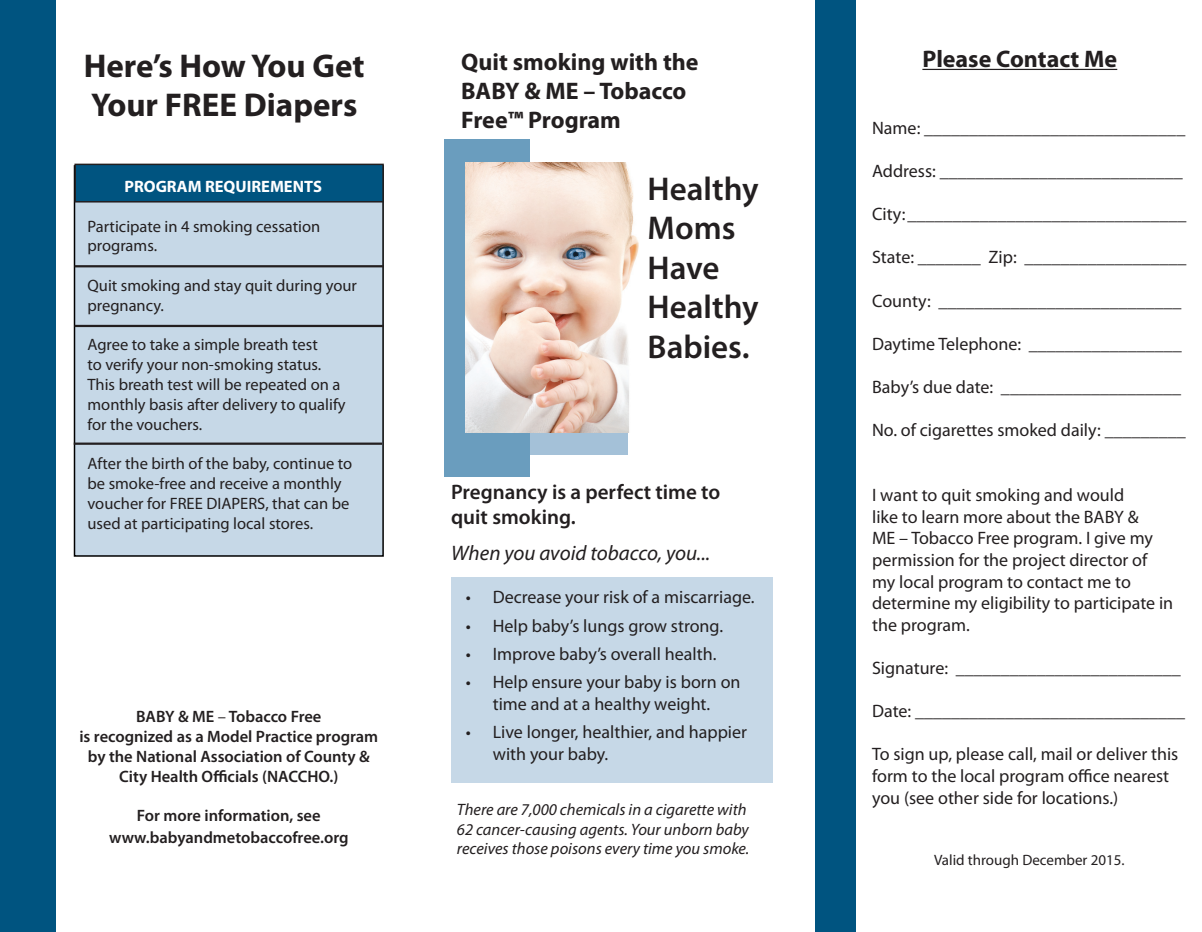
<style>
.page{position:relative;width:1202px;height:932px;background:#fff}
.page>*{position:absolute;margin:0;border:0;box-sizing:border-box;transform-origin:0 0}
.t1{font:700 33px/39.6px "Myriad Pro";color:#231f20}
.t2{font:600 33px/39.6px "Myriad Pro";color:#231f20}
.t3{font:700 24px/28.8px "Myriad Pro";color:#231f20}
.t4{font:600 21px/25.2px "Myriad Pro";color:#231f20}
.t5{font:italic 21px "Myriad Pro";color:#231f20}
.t6{font:18px/21.6px "Myriad Pro";color:#231f20}
.t7{font:16.5px/19.8px "Myriad Pro";color:#231f20}
.t8{font:600 16.5px/19.8px "Myriad Pro";color:#231f20;text-align:center}
.t9{font:italic 16.5px/19.8px "Myriad Pro";color:#231f20}
.t10{font:700 16.5px "Myriad Pro";color:#fff}
.t11{font:15px "Myriad Pro";color:#231f20}
.s1{font-weight:400}
</style>
<div class="page">
<hr style="left:922px;top:69px;width:195px;height:1px;background:#231f20">
<div style="left:815px;top:0;width:41px;height:932px;background:#005480"></div>
<div style="left:451px;top:577px;width:321px;height:206px;background:#c6d8e7"></div>
<div style="left:444px;top:409px;width:184px;height:46px;background:#a4c1d8"></div>
<div style="left:444px;top:139px;width:86px;height:338px;background:#6a9dbe"></div>
<img style="left:466px;top:162px;width:173px;height:270px">
<div style="left:74px;top:165px;width:310px;height:391px;background:#c6d8e7;border:2px solid #000"></div>
<div style="left:75px;top:164px;width:308px;height:38px;background:#005480"></div>
<div style="left:74px;top:164px;width:310px;height:38px;border:2px solid #231f20"></div>
<hr style="left:74px;top:265px;width:310px;height:2px;background:#231f20">
<hr style="left:74px;top:325px;width:310px;height:2px;background:#231f20">
<hr style="left:74px;top:442px;width:308px;height:3px;background:#231f20">
<div style="left:0;top:0;width:56px;height:932px;background:#005480"></div>
<h1 class="t1" style="left:84px;top:45px;width:282px">Here’s How You Get<br>Your FREE Diapers</h1>
<p class="t10" style="left:124px;top:176px;width:199px">PROGRAM REQUIREMENTS</p>
<p class="t7" style="left:87px;top:216px;width:234px">Participate in 4 smoking cessation programs.</p>
<p class="t7" style="left:87px;top:275px;width:271px">Quit smoking and stay quit during your pregnancy.</p>
<p class="t7" style="left:87px;top:335px;width:259px">Agree to take a simple breath test<br>to verify your non-smoking status.<br>This breath test will be repeated on a monthly basis after delivery to qualify for the vouchers.</p>
<p class="t7" style="left:87px;top:453px;width:266px">After the birth of the baby, continue to be smoke-free and receive a monthly voucher for FREE DIAPERS, that can be used at participating local stores.</p>
<p class="t8" style="left:79px;top:706px;width:300px">BABY &amp; ME <span class="s1">–</span> Tobacco Free<br>is recognized as a Model Practice program by the National Association of County &amp; City Health Officials (NACCHO.)</p>
<p class="t8" style="left:109px;top:804px;width:241px;line-height:21.6px">For more information, see www.babyandmetobaccofree.org</p>
<h2 class="t3" style="left:461px;top:47px;width:239px">Quit smoking with the<br>BABY &amp; ME – Tobacco<br>Free™ Program</h2>
<h1 class="t2" style="left:647px;top:168px;width:112px">Healthy<br>Moms<br>Have<br>Healthy<br>Babies.</h1>
<p class="t4" style="left:451px;top:479px;width:271px">Pregnancy is a perfect time to quit smoking.</p>
<p class="t5" style="left:451px;top:539px;width:261px">When you avoid tobacco, you...</p>
<p class="t6" style="left:466px;top:586px;width:290px">• Decrease your risk of a miscarriage.</p>
<p class="t6" style="left:466px;top:614px;width:259px">• Help baby’s lungs grow strong.</p>
<p class="t6" style="left:466px;top:643px;width:252px">• Improve baby’s overall health.</p>
<p class="t6" style="left:466px;top:671px;width:276px;text-align:center">• Help ensure your baby is born on time and at a healthy weight.</p>
<p class="t6" style="left:493px;top:721px;width:256px;text-indent:-27px">• Live longer, healthier, and happier with your baby.</p>
<p class="t9" style="left:457px;top:799px;width:294px">There are 7,000 chemicals in a cigarette with<br>62 cancer-causing agents. Your unborn baby receives those poisons every time you smoke.</p>
<h2 class="t3" style="left:922px;top:44px;width:196px">Please Contact Me</h2>
<p class="t6" style="left:872px;top:117px;width:315px">Name: _____________________________</p>
<p class="t6" style="left:872px;top:160px;width:312px">Address: ___________________________</p>
<p class="t6" style="left:872px;top:203px;width:316px">City: _______________________________</p>
<p class="t6" style="left:872px;top:246px;width:316px">State: _______ Zip: __________________</p>
<p class="t6" style="left:872px;top:289px;width:311px">County: ___________________________</p>
<p class="t6" style="left:872px;top:333px;width:311px">Daytime Telephone: _________________</p>
<p class="t6" style="left:872px;top:376px;width:310px">Baby’s due date: ____________________</p>
<p class="t6" style="left:872px;top:419px;width:315px">No. of cigarettes smoked daily: _________</p>
<p class="t6" style="left:872px;top:484px;width:303px">I want to quit smoking and would<br>like to learn more about the BABY &amp;<br>ME – Tobacco Free program. I give my permission for the project director of my local program to contact me to determine my eligibility to participate in the program.</p>
<p class="t6" style="left:872px;top:657px;width:310px">Signature: _________________________</p>
<p class="t6" style="left:872px;top:700px;width:315px">Date: ______________________________</p>
<p class="t6" style="left:872px;top:743px;width:308px">To sign up, please call, mail or deliver this form to the local program office nearest you (see other side for locations.)</p>
<p class="t11" style="left:934px;top:850px;width:192px">Valid through December 2015.</p>
</div>
